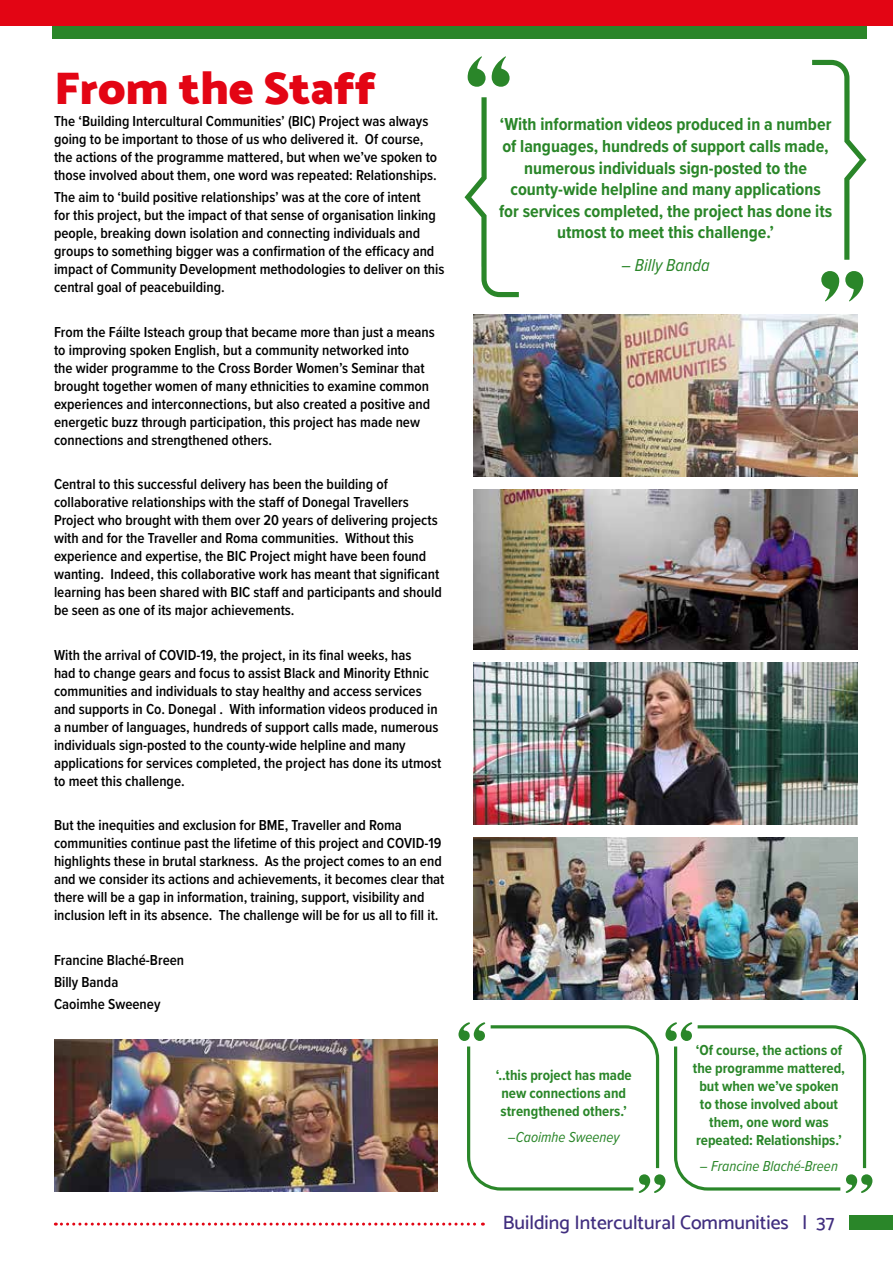
<style>
.page{position:relative;width:893px;height:1263px;background:#fff}
.page>*{position:absolute;margin:0;border:0;box-sizing:border-box;transform-origin:0 0}
.t1{font:900 46.5px "Catamaran";color:#e30514}
.t2{font:500 19.5px "Catamaran";color:#412e7f}
.t3{font:700 18px/21.6px "Proxima Nova Cond";color:#2a8629;text-align:center}
.t4{font:italic 18px "Proxima Nova Cond";color:#2a8629}
.t5{font:600 15px/18px "Proxima Nova Cond";color:#000}
.t6{font:700 15px/18px "Proxima Nova Cond";color:#2a8629;text-align:center}
.t7{font:italic 15px "Proxima Nova Cond";color:#2a8629}
</style>
<div class="page">
<div style="left:849px;top:1215px;width:44px;height:15px;background:#2a8629"></div>
<div style="left:52px;top:0;width:815px;height:38px;background:#2a8629"></div>
<div style="left:0;top:0;width:893px;height:25px;background:#e30514"></div>
<svg style="left:55px;top:1222px;width:428px;height:3px"></svg>
<svg style="left:821px;top:271px;width:18px;height:30px"></svg>
<svg style="left:845px;top:271px;width:18px;height:30px"></svg>
<svg style="left:467px;top:56px;width:43px;height:31px"></svg>
<svg style="left:464px;top:97px;width:55px;height:200px"></svg>
<svg style="left:812px;top:60px;width:54px;height:200px"></svg>
<svg style="left:458px;top:1022px;width:414px;height:171px"></svg>
<img style="left:54px;top:1040px;width:383px;height:151px">
<img style="left:474px;top:314px;width:383px;height:163px">
<img style="left:474px;top:489px;width:383px;height:160px">
<img style="left:474px;top:663px;width:383px;height:161px">
<img style="left:474px;top:837px;width:383px;height:162px">
<h1 class="t1" style="left:54px;top:61px;width:324px">From the Staff</h1>
<p class="t5" style="left:54px;top:112px;width:385px">The ‘Building Intercultural Communities’ (BIC) Project was always going to be important to those of us who delivered it. Of course, the actions of the programme mattered, but when we’ve spoken to those involved about them, one word was repeated: Relationships.</p>
<p class="t5" style="left:54px;top:188px;width:392px">The aim to ‘build positive relationships’ was at the core of intent<br>for this project, but the impact of that sense of organisation linking people, breaking down isolation and connecting individuals and groups to something bigger was a confirmation of the efficacy and impact of Community Development methodologies to deliver on this central goal of peacebuilding.</p>
<p class="t5" style="left:54px;top:322px;width:382px">From the Fáilte Isteach group that became more than just a means to improving spoken English, but a community networked into<br>the wider programme to the Cross Border Women’s Seminar that brought together women of many ethnicities to examine common experiences and interconnections, but also created a positive and energetic buzz through participation, this project has made new connections and strengthened others.</p>
<p class="t5" style="left:54px;top:475px;width:389px">Central to this successful delivery has been the building of collaborative relationships with the staff of Donegal Travellers Project who brought with them over 20 years of delivering projects with and for the Traveller and Roma communities. Without this experience and expertise, the BIC Project might have been found wanting. Indeed, this collaborative work has meant that significant learning has been shared with BIC staff and participants and should be seen as one of its major achievements.</p>
<p class="t5" style="left:54px;top:645px;width:389px">With the arrival of COVID-19, the project, in its final weeks, has<br>had to change gears and focus to assist Black and Minority Ethnic communities and individuals to stay healthy and access services and supports in Co. Donegal . With information videos produced in a number of languages, hundreds of support calls made, numerous individuals sign-posted to the county-wide helpline and many applications for services completed, the project has done its utmost to meet this challenge.</p>
<p class="t5" style="left:54px;top:816px;width:392px">But the inequities and exclusion for BME, Traveller and Roma communities continue past the lifetime of this project and COVID-19 highlights these in brutal starkness. As the project comes to an end and we consider its actions and achievements, it becomes clear that there will be a gap in information, training, support, visibility and inclusion left in its absence. The challenge will be for us all to fill it.</p>
<p class="t5" style="left:54px;top:948px;width:132px;line-height:22.2px">Francine Blaché-Breen<br>Billy Banda<br>Caoimhe Sweeney</p>
<p class="t3" style="left:499px;top:113px;width:335px">‘With information videos produced in a number of languages, hundreds of support calls made, numerous individuals sign-posted to the county-wide helpline and many applications for services completed, the project has done its utmost to meet this challenge.’</p>
<p class="t4" style="left:621px;top:251px;width:90px">– Billy Banda</p>
<p class="t6" style="left:496px;top:1066px;width:138px">‘..this project has made new connections and strengthened others.’</p>
<p class="t7" style="left:508px;top:1125px;width:113px">–Caoimhe Sweeney</p>
<p class="t6" style="left:693px;top:1041px;width:154px">‘Of course, the actions of the programme mattered, but when we’ve spoken to those involved about them, one word was repeated: Relationships.’</p>
<p class="t7" style="left:700px;top:1154px;width:139px">– Francine Blaché-Breen</p>
<h2 class="t2" style="left:503px;top:1211px;width:333px">Building Intercultural Communities | 37</h2>
</div>
